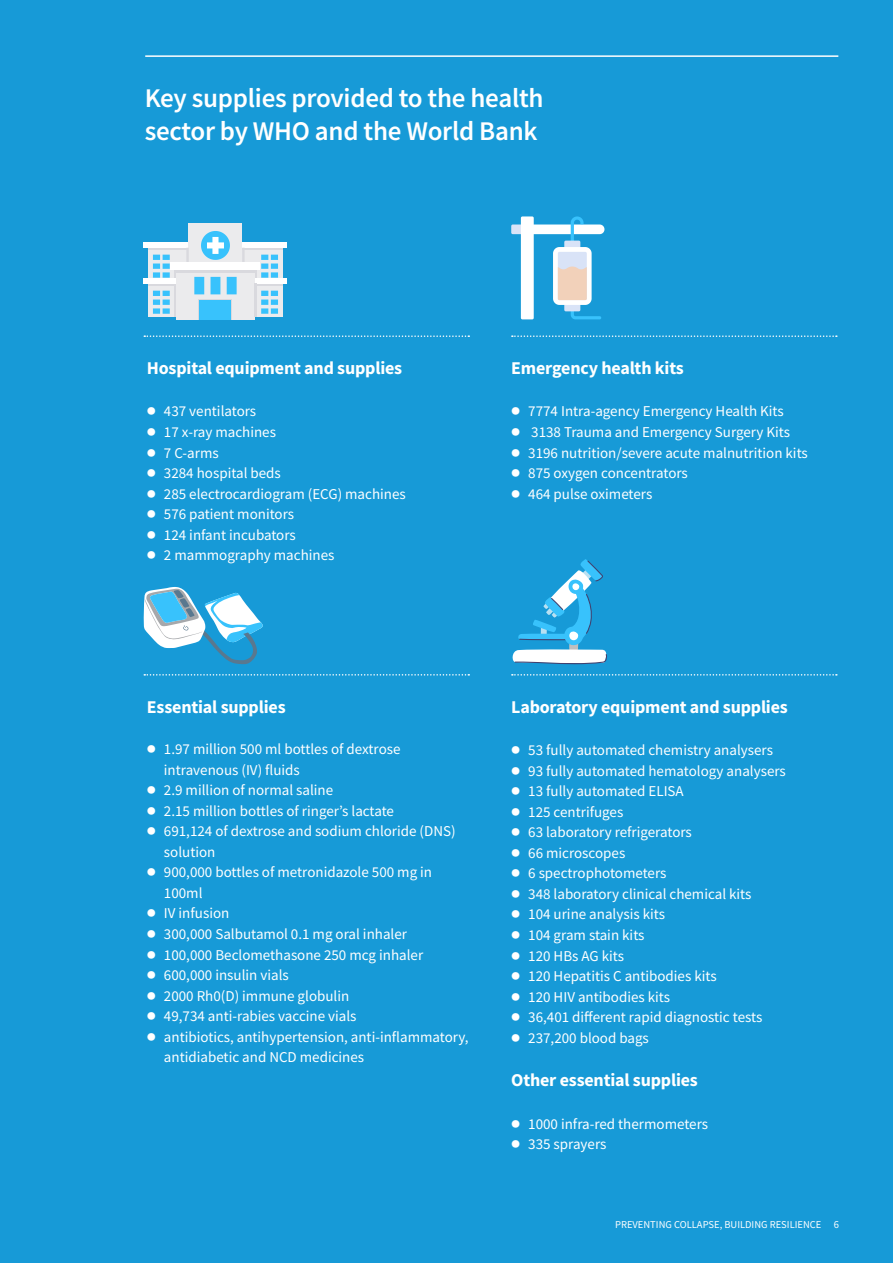
<style>
.page{position:relative;width:893px;height:1263px;background:#179ad7}
.page>*{position:absolute;margin:0;border:0;box-sizing:border-box;transform-origin:0 0}
.t1{font:600 27px/32.4px "Source Sans Pro";letter-spacing:-.01em;color:#fff}
.t2{font:700 18px "Source Sans Pro";letter-spacing:-.01em;color:#fff}
.t3{font:15px/20.5px "Source Sans Pro";color:#fff}
.t4{font:10.5px "Source Sans Pro";color:#fff}
.s1{font-family:"PSL Ornanong Pro";font-size:25.5px}
</style>
<div class="page">
<svg style="left:144px;top:335px;width:325px;height:2px"></svg>
<svg style="left:144px;top:674px;width:325px;height:2px"></svg>
<svg style="left:512px;top:335px;width:325px;height:2px"></svg>
<svg style="left:512px;top:674px;width:325px;height:2px"></svg>
<hr style="left:145px;top:55px;width:693px;height:2px;background:#fff">
<svg style="left:144px;top:587px;width:119px;height:77px"></svg>
<svg style="left:511px;top:216px;width:93px;height:103px"></svg>
<div style="left:148px;top:245px;width:135px;height:36px;background:#ebebed"></div>
<hr style="left:148px;top:248px;width:135px;height:2px;background:#d9d9de">
<div style="left:143px;top:242px;width:144px;height:6px;background:#fff"></div>
<div style="left:148px;top:281px;width:135px;height:36px;background:#ebebed"></div>
<hr style="left:148px;top:284px;width:135px;height:2px;background:#d9d9de">
<hr style="left:174px;top:284px;width:2px;height:33px;background:#d9d9de">
<div style="left:143px;top:278px;width:144px;height:6px;background:#fff"></div>
<div style="left:189px;top:223px;width:53px;height:39px;background:#ebebed"></div>
<div style="left:176px;top:263px;width:79px;height:56px;background:#ebebed"></div>
<hr style="left:255px;top:284px;width:2px;height:33px;background:#d9d9de">
<div style="left:198px;top:299px;width:34px;height:20px;background:#38c2fc"></div>
<svg style="left:153px;top:231px;width:125px;height:83px"></svg>
<hr style="left:242px;top:248px;width:3px;height:14px;background:#d9d9de">
<hr style="left:186px;top:248px;width:3px;height:14px;background:#d9d9de">
<svg style="left:512px;top:559px;width:95px;height:105px"></svg>
<p class="t1" style="left:145px;top:82px;width:400px">Key supplies provided to the health sector by WHO and the World Bank</p>
<p class="t2" style="left:147px;top:356px;width:257px">Hospital equipment and supplies</p>
<p class="t3" style="left:147px;top:401px;width:111px"><span class="s1">•</span> 437 ventilators</p>
<p class="t3" style="left:147px;top:422px;width:131px"><span class="s1">•</span> 17 x-ray machines</p>
<p class="t3" style="left:147px;top:442px;width:73px"><span class="s1">•</span> 7 C-arms</p>
<p class="t3" style="left:147px;top:463px;width:135px"><span class="s1">•</span> 3284 hospital beds</p>
<p class="t3" style="left:147px;top:483px;width:260px"><span class="s1">•</span> 285 electrocardiogram (ECG) machines</p>
<p class="t3" style="left:147px;top:504px;width:149px"><span class="s1">•</span> 576 patient monitors</p>
<p class="t3" style="left:147px;top:524px;width:150px"><span class="s1">•</span> 124 infant incubators</p>
<p class="t3" style="left:147px;top:545px;width:189px"><span class="s1">•</span> 2 mammography machines</p>
<p class="t2" style="left:511px;top:356px;width:174px">Emergency health kits</p>
<p class="t3" style="left:511px;top:401px;width:274px"><span class="s1">•</span> 7774 Intra-agency Emergency Health Kits</p>
<p class="t3" style="left:511px;top:422px;width:280px"><span class="s1">•</span> 3138 Trauma and Emergency Surgery Kits</p>
<p class="t3" style="left:511px;top:442px;width:298px"><span class="s1">•</span> 3196 nutrition/severe acute malnutrition kits</p>
<p class="t3" style="left:511px;top:463px;width:178px"><span class="s1">•</span> 875 oxygen concentrators</p>
<p class="t3" style="left:511px;top:483px;width:143px"><span class="s1">•</span> 464 pulse oximeters</p>
<p class="t2" style="left:147px;top:695px;width:140px">Essential supplies</p>
<p class="t3" style="left:164px;top:739px;width:238px;text-indent:-17px"><span class="s1">•</span> 1.97 million 500 ml bottles of dextrose intravenous (IV) fluids</p>
<p class="t3" style="left:147px;top:780px;width:188px"><span class="s1">•</span> 2.9 million of normal saline</p>
<p class="t3" style="left:147px;top:800px;width:249px"><span class="s1">•</span> 2.15 million bottles of ringer’s lactate</p>
<p class="t3" style="left:164px;top:821px;width:293px;text-indent:-17px"><span class="s1">•</span> 691,124 of dextrose and sodium chloride (DNS) solution</p>
<p class="t3" style="left:164px;top:862px;width:270px;text-indent:-17px"><span class="s1">•</span> 900,000 bottles of metronidazole 500 mg in<br>100ml</p>
<p class="t3" style="left:147px;top:903px;width:84px"><span class="s1">•</span> IV infusion</p>
<p class="t3" style="left:147px;top:924px;width:262px"><span class="s1">•</span> 300,000 Salbutamol 0.1 mg oral inhaler</p>
<p class="t3" style="left:147px;top:944px;width:278px"><span class="s1">•</span> 100,000 Beclomethasone 250 mcg inhaler</p>
<p class="t3" style="left:147px;top:965px;width:143px"><span class="s1">•</span> 600,000 insulin vials</p>
<p class="t3" style="left:147px;top:985px;width:204px"><span class="s1">•</span> 2000 Rh0(D) immune globulin</p>
<p class="t3" style="left:147px;top:1006px;width:211px"><span class="s1">•</span> 49,734 anti-rabies vaccine vials</p>
<p class="t3" style="left:164px;top:1026px;width:306px;text-indent:-17px"><span class="s1">•</span> antibiotics, antihypertension, anti-inflammatory, antidiabetic and NCD medicines</p>
<p class="t2" style="left:511px;top:695px;width:278px">Laboratory equipment and supplies</p>
<p class="t3" style="left:511px;top:740px;width:263px"><span class="s1">•</span> 53 fully automated chemistry analysers</p>
<p class="t3" style="left:511px;top:760px;width:276px"><span class="s1">•</span> 93 fully automated hematology analysers</p>
<p class="t3" style="left:511px;top:781px;width:174px"><span class="s1">•</span> 13 fully automated ELISA</p>
<p class="t3" style="left:511px;top:801px;width:114px"><span class="s1">•</span> 125 centrifuges</p>
<p class="t3" style="left:511px;top:822px;width:182px"><span class="s1">•</span> 63 laboratory refrigerators</p>
<p class="t3" style="left:511px;top:842px;width:116px"><span class="s1">•</span> 66 microscopes</p>
<p class="t3" style="left:511px;top:863px;width:157px"><span class="s1">•</span> 6 spectrophotometers</p>
<p class="t3" style="left:511px;top:883px;width:242px"><span class="s1">•</span> 348 laboratory clinical chemical kits</p>
<p class="t3" style="left:511px;top:904px;width:155px"><span class="s1">•</span> 104 urine analysis kits</p>
<p class="t3" style="left:511px;top:925px;width:135px"><span class="s1">•</span> 104 gram stain kits</p>
<p class="t3" style="left:511px;top:945px;width:114px"><span class="s1">•</span> 120 HBs AG kits</p>
<p class="t3" style="left:511px;top:966px;width:207px"><span class="s1">•</span> 120 Hepatitis C antibodies kits</p>
<p class="t3" style="left:511px;top:986px;width:160px"><span class="s1">•</span> 120 HIV antibodies kits</p>
<p class="t3" style="left:511px;top:1007px;width:253px"><span class="s1">•</span> 36,401 different rapid diagnostic tests</p>
<p class="t3" style="left:511px;top:1027px;width:139px"><span class="s1">•</span> 237,200 blood bags</p>
<p class="t2" style="left:511px;top:1068px;width:188px">Other essential supplies</p>
<p class="t3" style="left:511px;top:1113px;width:198px"><span class="s1">•</span> 1000 infra-red thermometers</p>
<p class="t3" style="left:511px;top:1134px;width:97px"><span class="s1">•</span> 335 sprayers</p>
<p class="t4" style="left:615px;top:1218px;width:226px">PREVENTING COLLAPSE, BUILDING RESILIENCE 6</p>
</div>
